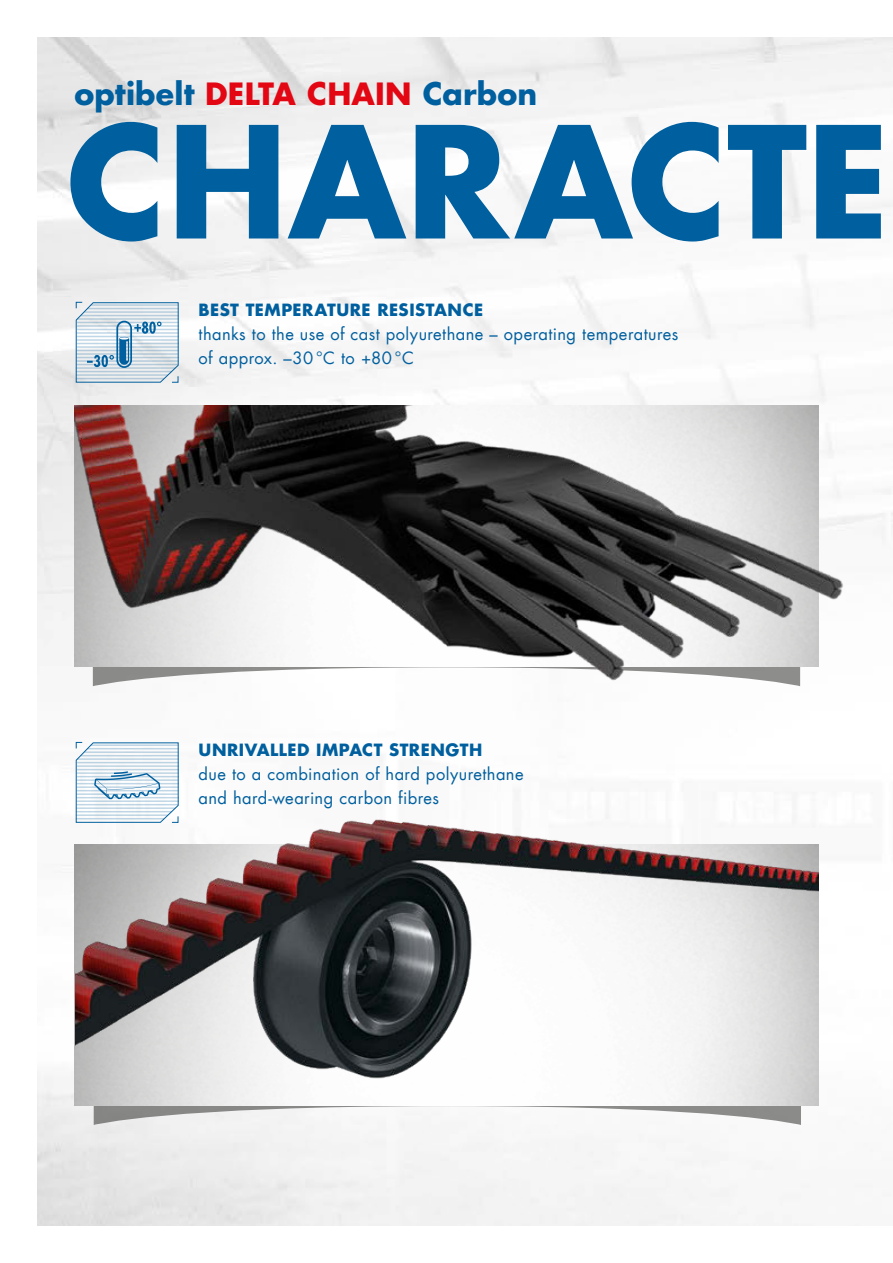
<style>
.page{position:relative;width:893px;height:1263px;background:#fff}
.page>*{position:absolute;margin:0;border:0;box-sizing:border-box;transform-origin:0 0}
.t1{font:700 150.6px "Futura Com";color:#005f9e}
.t2{font:700 30px "Futura Com";letter-spacing:.005em;color:#005f9e}
.t3{font:16.5px/24px "Futura Com";letter-spacing:.025em;color:#005f9e}
.t4{font:700 16.5px "Futura Com";letter-spacing:.03em;color:#005f9e}
.s1{color:#e30613}
</style>
<div class="page">
<img style="left:38px;top:38px;width:855px;height:1187px">
<svg style="left:75px;top:742px;width:104px;height:21px"></svg>
<svg style="left:75px;top:302px;width:104px;height:81px"></svg>
<img style="left:75px;top:763px;width:743px;height:372px">
<img style="left:75px;top:405px;width:780px;height:319px">
<h2 class="t2" style="left:74px;top:71px;width:464px">optibelt <span class="s1">DELTA CHAIN</span> Carbon</h2>
<h1 class="t1" style="left:67px;top:66px;width:824px">CHARACTE</h1>
<p class="t4" style="left:199px;top:297px;width:286px">BEST TEMPERATURE RESISTANCE</p>
<p class="t3" style="left:199px;top:321px;width:481px">thanks to the use of cast polyurethane – operating temperatures of approx. –30 °C to +80 °C</p>
<p class="t4" style="left:199px;top:737px;width:285px">UNRIVALLED IMPACT STRENGTH</p>
<p class="t3" style="left:199px;top:761px;width:327px">due to a combination of hard polyurethane and hard-wearing carbon fibres</p>
</div>
